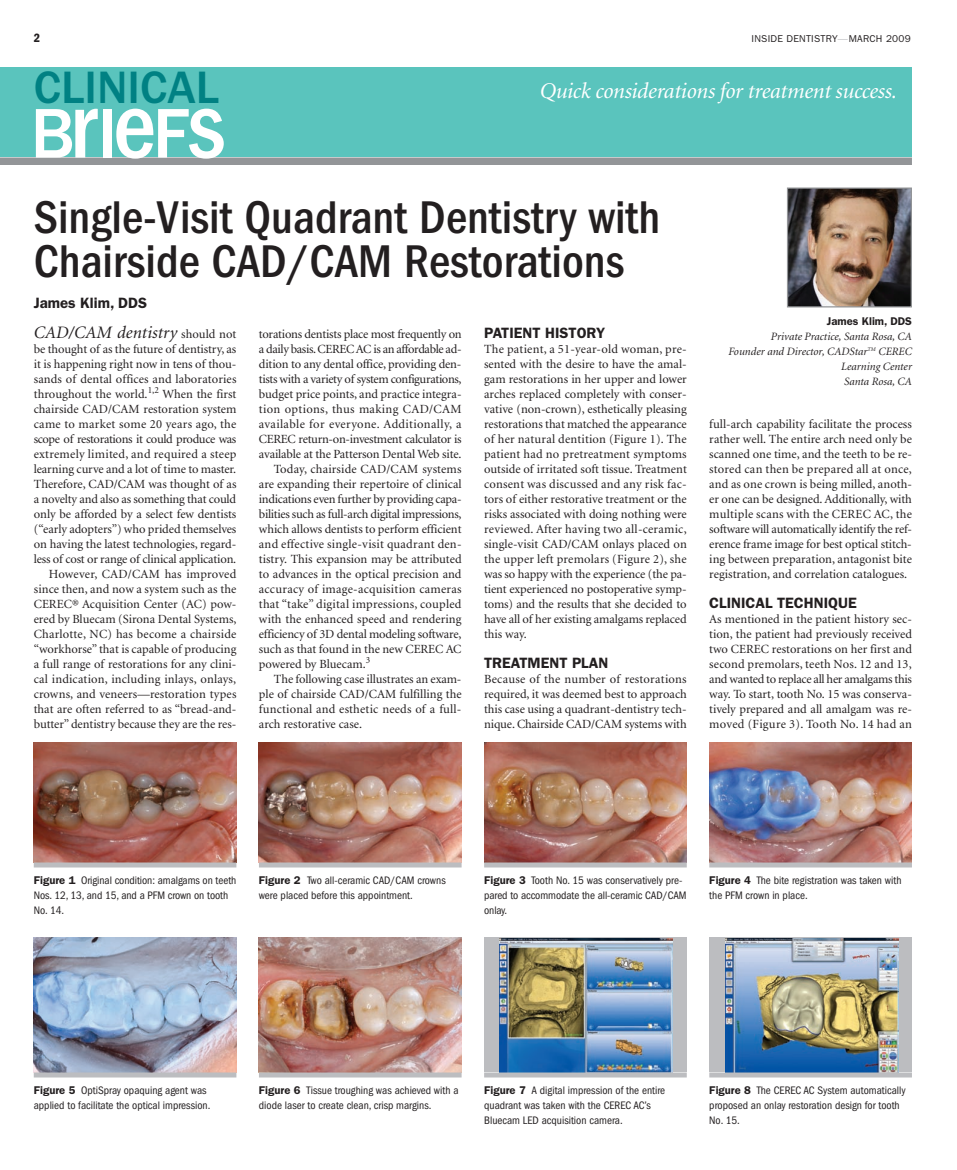
<style>
.page{position:relative;width:957px;height:1170px;background:#fff}
.page>*{position:absolute;margin:0;border:0;box-sizing:border-box;transform-origin:0 0}
.t1{font:500 72.62px "Franklin Gothic";color:#fff}
.t2{font:500 condensed 47.5px/45px "Franklin Gothic";color:#231f20}
.t3{font:500 47px "Franklin Gothic";color:#008183}
.t4{font:italic 22.5px "Minion";letter-spacing:-.015em;color:#fff}
.t5{font:italic 17.5px "Minion";color:#231f20}
.t6{font:600 15px "Franklin Gothic";color:#231f20}
.t7{font:12.5px/15px "Minion";color:#231f20;text-align:justify}
.t8{font:12.5px "Minion";letter-spacing:-.025em;color:#231f20}
.t9{font:12.5px "Minion";letter-spacing:.02em;color:#231f20}
.t10{font:12.5px "Minion";letter-spacing:-.03em;color:#231f20}
.t11{font:12.5px "Minion";letter-spacing:-.02em;color:#231f20}
.t12{font:12.5px "Minion";letter-spacing:.03em;color:#231f20}
.t13{font:12.5px "Minion";letter-spacing:.025em;color:#231f20}
.t14{font:600 condensed 12.5px "Franklin Gothic";color:#231f20}
.t15{font:condensed 11.25px/15px "Franklin Gothic";color:#231f20}
.t16{font:italic 11.25px/15px "Minion";color:#231f20;text-align:right}
.t17{font:600 11.25px "Franklin Gothic";color:#231f20}
.t18{font:10px "Franklin Gothic";letter-spacing:.025em;color:#231f20}
.s1{color:#bcbdc0}
.s2{font-stretch:condensed;font-size:96.75px}
.s3{font-style:normal;font-size:12.5px}
.s4{font-weight:600;font-stretch:normal}
</style>
<div class="page">
<div style="left:0;top:68px;width:911px;height:90px;background:#5ac4bd"></div>
<div style="left:0;top:158px;width:911px;height:7px;background:#939598"></div>
<img style="left:34px;top:742px;width:202px;height:120px">
<div style="left:34px;top:863px;width:202px;height:5px;background:#bcbdc0"></div>
<img style="left:788px;top:190px;width:121px;height:116px">
<div style="left:786px;top:188px;width:125px;height:120px;border:1px solid #939598"></div>
<img style="left:259px;top:742px;width:202px;height:120px">
<div style="left:259px;top:863px;width:202px;height:5px;background:#bcbdc0"></div>
<img style="left:484px;top:742px;width:202px;height:120px">
<div style="left:484px;top:863px;width:202px;height:5px;background:#bcbdc0"></div>
<img style="left:709px;top:742px;width:202px;height:120px">
<div style="left:709px;top:863px;width:202px;height:5px;background:#bcbdc0"></div>
<img style="left:34px;top:938px;width:202px;height:134px">
<div style="left:34px;top:1073px;width:202px;height:5px;background:#bcbdc0"></div>
<img style="left:259px;top:938px;width:202px;height:134px">
<div style="left:259px;top:1073px;width:202px;height:5px;background:#bcbdc0"></div>
<div style="left:484px;top:938px;width:202px;height:134px;background:#bcbdc0"></div>
<img style="left:499px;top:938px;width:173px;height:134px">
<div style="left:484px;top:1073px;width:202px;height:5px;background:#bcbdc0"></div>
<div style="left:709px;top:938px;width:202px;height:134px;background:#bcbdc0"></div>
<img style="left:725px;top:938px;width:173px;height:134px">
<div style="left:709px;top:1073px;width:202px;height:5px;background:#bcbdc0"></div>
<p class="t14" style="left:34px;top:34px;width:8px">2</p>
<p class="t18" style="left:751px;top:35px;width:161px">INSIDE DENTISTRY<span class="s1">—</span>MARCH 2009</p>
<h3 class="t3" style="left:34px;top:72px;width:187px">CLINICAL</h3>
<h1 class="t1" style="left:31px;top:109px;width:196px">B<span class="s2">r</span>I<span class="s2">e</span>F<span class="s2">s</span></h1>
<h3 class="t4" style="left:539px;top:82px;width:359px">Quick considerations for treatment success.</h3>
<h2 class="t2" style="left:34px;top:198px;width:628px">Single-Visit Quadrant Dentistry with<br>Chairside CAD/CAM Restorations</h2>
<p class="t6" style="left:34px;top:297px;width:115px">James Klim, DDS</p>
<h3 class="t5" style="left:34px;top:325px;width:204px">CAD/CAM dentistry <span class="s3">should not</span></h3>
<p class="t7" style="left:34px;top:342px;width:204px;text-align:right">be thought of as the future of dentistry, as it is happening right now in tens of thou&shy;sands of dental offices and laboratories throughout the world.<sup>1,2</sup> When the first chairside CAD/CAM restoration system came to market some 20 years ago, the scope of restorations it could produce was extremely limited, and required a steep learning curve and a lot of time to master.<br>Therefore, CAD/CAM was thought of as a novelty and also as something that could only be afforded by a select few dentists (“early adopters”) who prided themselves on having the latest technologies, regard&shy;less of cost or range of clinical application.<br>However, CAD/CAM has improved since then, and now a system such as the CEREC® Acquisition Center (AC) pow&shy;ered by Bluecam (Sirona Dental Systems, Charlotte, NC) has become a chairside “workhorse” that is capable of producing a full range of restorations for any clini&shy;cal indication, including inlays, onlays, crowns, and veneers—restoration types that are often referred to as “bread-and&shy;butter” dentistry because they are the res-</p>
<p class="t11" style="left:259px;top:329px;width:204px">torations dentists place most frequently on</p>
<p class="t10" style="left:259px;top:344px;width:204px">a daily basis. CEREC AC is an affordable ad-</p>
<p class="t7" style="left:259px;top:357px;width:204px">dition to any dental office, providing den-</p>
<p class="t10" style="left:259px;top:374px;width:204px">tists with a variety of system configurations,</p>
<p class="t7" style="left:259px;top:387px;width:204px">budget price points, and practice integra-</p>
<p class="t13" style="left:259px;top:404px;width:204px">tion options, thus making CAD/CAM</p>
<p class="t12" style="left:259px;top:419px;width:204px">available for everyone. Additionally, a</p>
<p class="t8" style="left:259px;top:434px;width:204px">CEREC return-on-investment calculator is</p>
<p class="t7" style="left:259px;top:447px;width:204px">available at the Patterson Dental Web site.</p>
<p class="t7" style="left:274px;top:462px;width:189px">Today, chairside CAD/CAM systems</p>
<p class="t7" style="left:259px;top:477px;width:204px">are expanding their repertoire of clinical</p>
<p class="t8" style="left:259px;top:494px;width:204px">indications even further by providing capa-</p>
<p class="t8" style="left:259px;top:509px;width:204px">bilities such as full-arch digital impressions,</p>
<p class="t7" style="left:259px;top:522px;width:204px">which allows dentists to perform efficient</p>
<p class="t9" style="left:259px;top:539px;width:204px">and effective single-visit quadrant den-</p>
<p class="t7" style="left:259px;top:552px;width:204px">tistry. This expansion may be attributed</p>
<p class="t7" style="left:259px;top:567px;width:204px">to advances in the optical precision and</p>
<p class="t9" style="left:259px;top:584px;width:204px">accuracy of image-acquisition cameras</p>
<p class="t9" style="left:259px;top:599px;width:204px">that “take” digital impressions, coupled</p>
<p class="t7" style="left:259px;top:612px;width:204px">with the enhanced speed and rendering</p>
<p class="t7" style="left:259px;top:627px;width:204px">efficiency of 3D dental modeling software,</p>
<p class="t7" style="left:259px;top:642px;width:204px">such as that found in the new CEREC AC</p>
<p class="t7" style="left:259px;top:657px;width:113px">powered by Bluecam.<sup>3</sup></p>
<p class="t7" style="left:274px;top:672px;width:189px">The following case illustrates an exam-</p>
<p class="t7" style="left:259px;top:687px;width:204px">ple of chairside CAD/CAM fulfilling the</p>
<p class="t7" style="left:259px;top:702px;width:204px">functional and esthetic needs of a full-</p>
<p class="t7" style="left:259px;top:717px;width:105px">arch restorative case.</p>
<p class="t6" style="left:484px;top:327px;width:122px">PATIENT HISTORY</p>
<p class="t7" style="left:484px;top:342px;width:204px">The patient, a 51-year-old woman, pre&shy;sented with the desire to have the amal&shy;gam restorations in her upper and lower arches replaced completely with conser&shy;vative (non-crown), esthetically pleasing restorations that matched the appearance of her natural dentition (Figure 1). The patient had no pretreatment symptoms outside of irritated soft tissue. Treatment consent was discussed and any risk fac&shy;tors of either restorative treatment or the risks associated with doing nothing were reviewed. After having two all-ceramic, single-visit CAD/CAM onlays placed on the upper left premolars (Figure 2), she was so happy with the experience (the pa&shy;tient experienced no postoperative symp&shy;toms) and the results that she decided to have all of her existing amalgams replaced this way.</p>
<p class="t6" style="left:484px;top:657px;width:126px">TREATMENT PLAN</p>
<p class="t7" style="left:484px;top:672px;width:204px">Because of the number of restorations required, it was deemed best to approach this case using a quadrant-dentistry tech&shy;nique. Chairside CAD/CAM systems with</p>
<p class="t17" style="left:826px;top:317px;width:86px">James Klim, DDS</p>
<p class="t16" style="left:728px;top:330px;width:185px">Private Practice, Santa Rosa, CA<br>Founder and Director, CADStar<sup>TM</sup> CEREC<br>Learning Center<br>Santa Rosa, CA</p>
<p class="t7" style="left:709px;top:417px;width:204px">full-arch capability facilitate the process rather well. The entire arch need only be scanned one time, and the teeth to be re&shy;stored can then be prepared all at once, and as one crown is being milled, anoth&shy;er one can be designed. Additionally, with multiple scans with the CEREC AC, the software will automatically identify the ref&shy;erence frame image for best optical stitch&shy;ing between preparation, antagonist bite registration, and correlation catalogues.</p>
<p class="t6" style="left:709px;top:597px;width:149px">CLINICAL TECHNIQUE</p>
<p class="t7" style="left:709px;top:612px;width:204px">As mentioned in the patient history sec&shy;tion, the patient had previously received two CEREC restorations on her first and second premolars, teeth Nos. 12 and 13, and wanted to replace all her amalgams this way. To start, tooth No. 15 was conserva&shy;tively prepared and all amalgam was re&shy;moved (Figure 3). Tooth No. 14 had an</p>
<p class="t15" style="left:34px;top:873px;width:204px"><span class="s4">Figure 1</span> Original condition: amalgams on teeth<br>Nos. 12, 13, and 15, and a PFM crown on tooth<br>No. 14.</p>
<p class="t15" style="left:259px;top:873px;width:188px"><span class="s4">Figure 2</span> Two all-ceramic CAD/CAM crowns were placed before this appointment.</p>
<p class="t15" style="left:484px;top:873px;width:204px"><span class="s4">Figure 3</span> Tooth No. 15 was conservatively pre&shy;pared to accommodate the all-ceramic CAD/CAM onlay.</p>
<p class="t15" style="left:709px;top:873px;width:194px"><span class="s4">Figure 4</span> The bite registration was taken with the PFM crown in place.</p>
<p class="t15" style="left:34px;top:1083px;width:178px"><span class="s4">Figure 5</span> OptiSpray opaquing agent was applied to facilitate the optical impression.</p>
<p class="t15" style="left:259px;top:1083px;width:201px"><span class="s4">Figure 6</span> Tissue troughing was achieved with a diode laser to create clean, crisp margins.</p>
<p class="t15" style="left:484px;top:1083px;width:183px"><span class="s4">Figure 7</span> A digital impression of the entire quadrant was taken with the CEREC AC’s<br>Bluecam LED acquisition camera.</p>
<p class="t15" style="left:709px;top:1083px;width:198px"><span class="s4">Figure 8</span> The CEREC AC System automatically proposed an onlay restoration design for tooth<br>No. 15.</p>
</div>
